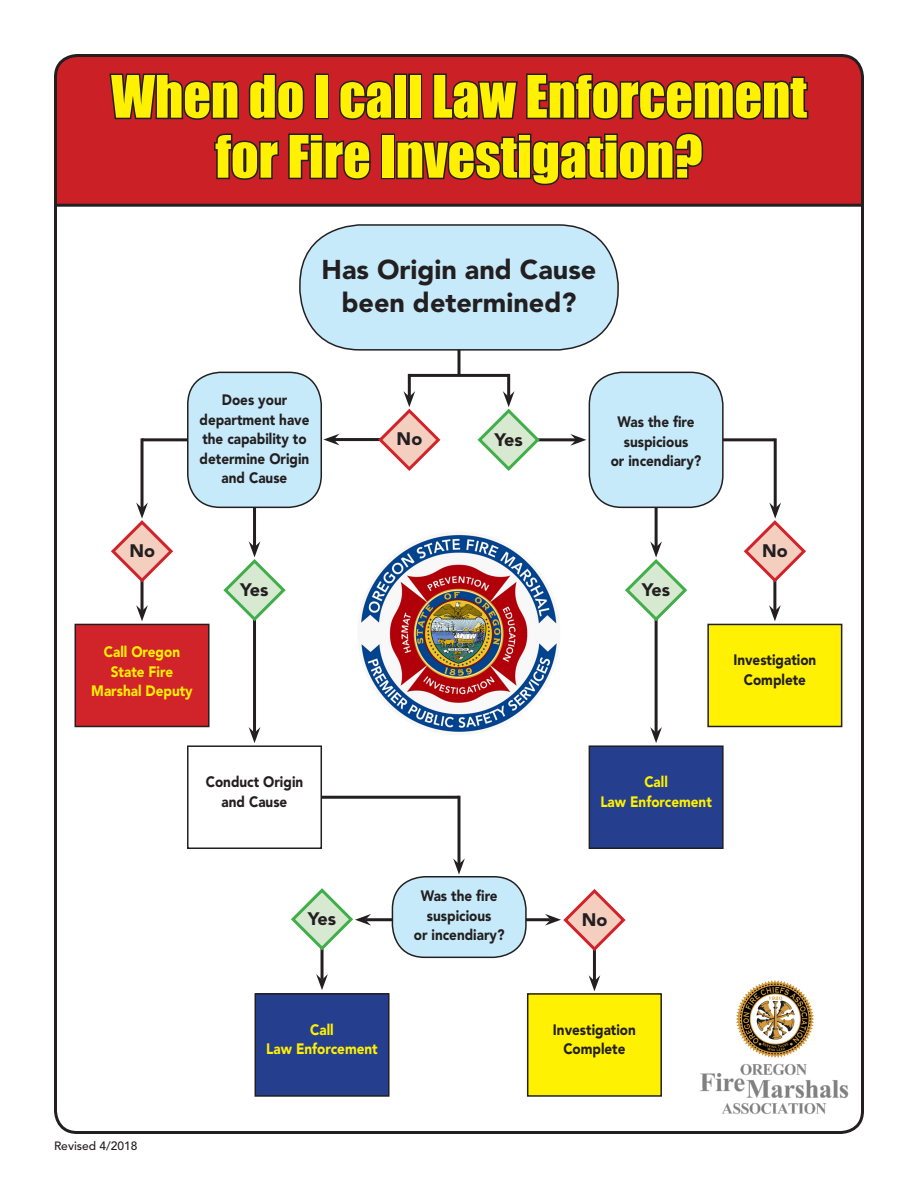
<style>
.page{position:relative;width:918px;height:1188px;background:#fff}
.page>*{position:absolute;margin:0;border:0;box-sizing:border-box;transform-origin:0 0}
.t1{font:54px "Impact";color:#fff101}
.t2{font:900 27px "Avenir LT Std";color:#231f20}
.t3{font:900 18px "Avenir LT Std";color:#231f20}
.t4{font:900 15px "Avenir LT Std";color:#231f20;scale:.9 1}
.t5{font:900 15px/19.5px "Avenir LT Std";color:#fff101;text-align:center;scale:.9 1}
.t6{font:500 12px "Avenir LT Std";color:#231f20}
</style>
<div class="page">
<img style="left:56px;top:56px;width:806px;height:1076px">
<hr style="left:54px;top:204px;width:810px;height:3px;background:#231f20">
<svg style="left:108px;top:70px;width:702px;height:123px;background:#a21f25"></svg>
<hr style="left:535px;top:438px;width:41px;height:3px;background:#231f20">
<svg style="left:570px;top:434px;width:16px;height:12px"></svg>
<hr style="left:334px;top:438px;width:49px;height:3px;background:#231f20">
<svg style="left:323px;top:434px;width:17px;height:11px"></svg>
<hr style="left:593px;top:947px;width:3px;height:34px;background:#231f20">
<svg style="left:589px;top:975px;width:11px;height:16px"></svg>
<hr style="left:321px;top:946px;width:3px;height:34px;background:#231f20">
<svg style="left:316px;top:974px;width:12px;height:16px"></svg>
<hr style="left:522px;top:918px;width:29px;height:3px;background:#231f20">
<hr style="left:365px;top:918px;width:29px;height:3px;background:#231f20">
<hr style="left:458px;top:796px;width:2px;height:68px;background:#231f20">
<svg style="left:453px;top:858px;width:12px;height:17px"></svg>
<hr style="left:314px;top:796px;width:145px;height:3px;background:#231f20">
<hr style="left:773px;top:577px;width:3px;height:34px;background:#231f20">
<svg style="left:769px;top:605px;width:12px;height:16px"></svg>
<hr style="left:141px;top:577px;width:3px;height:34px;background:#231f20">
<svg style="left:136px;top:605px;width:12px;height:16px"></svg>
<hr style="left:253px;top:617px;width:3px;height:116px;background:#231f20">
<svg style="left:249px;top:727px;width:11px;height:16px"></svg>
<hr style="left:655px;top:617px;width:3px;height:116px;background:#231f20">
<svg style="left:650px;top:727px;width:12px;height:16px"></svg>
<hr style="left:655px;top:497px;width:3px;height:50px;background:#231f20">
<hr style="left:253px;top:497px;width:3px;height:50px;background:#231f20">
<hr style="left:142px;top:438px;width:73px;height:3px;background:#231f20">
<hr style="left:141px;top:438px;width:3px;height:70px;background:#231f20">
<hr style="left:702px;top:438px;width:73px;height:3px;background:#231f20">
<hr style="left:774px;top:438px;width:3px;height:70px;background:#231f20">
<hr style="left:409px;top:374px;width:100px;height:3px;background:#231f20">
<hr style="left:408px;top:374px;width:3px;height:23px;background:#231f20">
<hr style="left:507px;top:374px;width:3px;height:23px;background:#231f20">
<hr style="left:458px;top:342px;width:2px;height:33px;background:#231f20">
<div style="left:300px;top:225px;width:318px;height:125px;background:#c6eafa;border-radius:60px"></div>
<div style="left:299px;top:224px;width:320px;height:127px;border:2px solid #231f20;border-radius:60px"></div>
<div style="left:188px;top:372px;width:133px;height:135px;background:#c6eafa;border-radius:32px"></div>
<div style="left:187px;top:372px;width:135px;height:136px;border:2px solid #231f20;border-radius:32px"></div>
<div style="left:589px;top:372px;width:134px;height:135px;background:#c6eafa;border-radius:32px"></div>
<div style="left:589px;top:372px;width:135px;height:136px;border:2px solid #231f20;border-radius:32px"></div>
<div style="left:75px;top:624px;width:134px;height:102px;background:#d1232a"></div>
<div style="left:75px;top:624px;width:135px;height:103px;border:2px solid #231f20"></div>
<div style="left:188px;top:746px;width:133px;height:102px;background:#fff"></div>
<div style="left:187px;top:745px;width:135px;height:104px;border:2px solid #231f20"></div>
<div style="left:589px;top:746px;width:134px;height:102px;background:#253f8e"></div>
<div style="left:589px;top:745px;width:135px;height:104px;border:2px solid #231f20"></div>
<div style="left:255px;top:994px;width:134px;height:102px;background:#253f8e"></div>
<div style="left:255px;top:993px;width:135px;height:104px;border:2px solid #231f20"></div>
<div style="left:708px;top:624px;width:134px;height:102px;background:#fff101"></div>
<div style="left:707px;top:624px;width:135px;height:103px;border:2px solid #231f20"></div>
<div style="left:528px;top:994px;width:133px;height:102px;background:#fff101"></div>
<div style="left:527px;top:993px;width:135px;height:104px;border:2px solid #231f20"></div>
<div style="left:392px;top:877px;width:134px;height:80px;background:#c6eafa;border-radius:32px"></div>
<div style="left:392px;top:876px;width:135px;height:82px;border:2px solid #231f20;border-radius:32px"></div>
<svg style="left:475px;top:391px;width:67px;height:82px"></svg>
<svg style="left:376px;top:391px;width:67px;height:82px"></svg>
<svg style="left:109px;top:503px;width:66px;height:82px"></svg>
<svg style="left:742px;top:503px;width:66px;height:82px"></svg>
<svg style="left:221px;top:541px;width:67px;height:82px"></svg>
<svg style="left:623px;top:541px;width:66px;height:82px"></svg>
<svg style="left:545px;top:887px;width:83px;height:66px"></svg>
<svg style="left:289px;top:886px;width:82px;height:67px"></svg>
<img style="left:351px;top:525px;width:216px;height:216px">
<img style="left:694px;top:1063px;width:162px;height:54px">
<img style="left:734px;top:979px;width:81px;height:81px">
<p class="t1" style="left:111px;top:55px;width:697px">When do I call Law Enforcement</p>
<p class="t1" style="left:215px;top:115px;width:489px">for Fire Investigation?</p>
<p class="t2" style="left:322px;top:253px;width:276px">Has Origin and Cause</p>
<p class="t2" style="left:341px;top:286px;width:237px">been determined?</p>
<p class="t4" style="left:222px;top:391px;width:74px">Does your</p>
<p class="t4" style="left:200px;top:410px;width:124px">department have</p>
<p class="t4" style="left:202px;top:430px;width:117px">the capability to</p>
<p class="t4" style="left:200px;top:449px;width:123px">determine Origin</p>
<p class="t4" style="left:222px;top:469px;width:75px">and Cause</p>
<p class="t3" style="left:397px;top:428px;width:27px">No</p>
<p class="t3" style="left:494px;top:429px;width:30px">Yes</p>
<p class="t4" style="left:618px;top:413px;width:87px">Was the fire</p>
<p class="t4" style="left:624px;top:432px;width:73px">suspicious</p>
<p class="t4" style="left:611px;top:452px;width:102px">or incendiary?</p>
<p class="t3" style="left:129px;top:540px;width:27px">No</p>
<p class="t3" style="left:762px;top:540px;width:27px">No</p>
<p class="t3" style="left:240px;top:579px;width:30px">Yes</p>
<p class="t3" style="left:642px;top:579px;width:30px">Yes</p>
<p class="t5" style="left:104px;top:642px;width:86px">Call Oregon</p>
<p class="t5" style="left:111px;top:662px;width:71px">State Fire</p>
<p class="t5" style="left:91px;top:681px;width:114px">Marshal Deputy</p>
<p class="t4" style="left:206px;top:773px;width:110px">Conduct Origin</p>
<p class="t4" style="left:222px;top:792px;width:75px">and Cause</p>
<p class="t4" style="left:733px;top:651px;width:94px">Investigation</p>
<p class="t4" style="left:744px;top:670px;width:71px">Complete</p>
<p class="t5" style="left:600px;top:772px;width:125px">Call<br>Law Enforcement</p>
<p class="t6" style="left:54px;top:1138px;width:85px">Revised 4/2018</p>
<p class="t4" style="left:421px;top:887px;width:87px">Was the fire</p>
<p class="t4" style="left:427px;top:906px;width:73px">suspicious</p>
<p class="t4" style="left:414px;top:926px;width:102px">or incendiary?</p>
<p class="t3" style="left:308px;top:908px;width:30px">Yes</p>
<p class="t3" style="left:582px;top:908px;width:27px">No</p>
<p class="t5" style="left:266px;top:1020px;width:125px">Call<br>Law Enforcement</p>
<p class="t4" style="left:553px;top:1020px;width:94px">Investigation</p>
<p class="t4" style="left:563px;top:1040px;width:71px">Complete</p>
</div>
